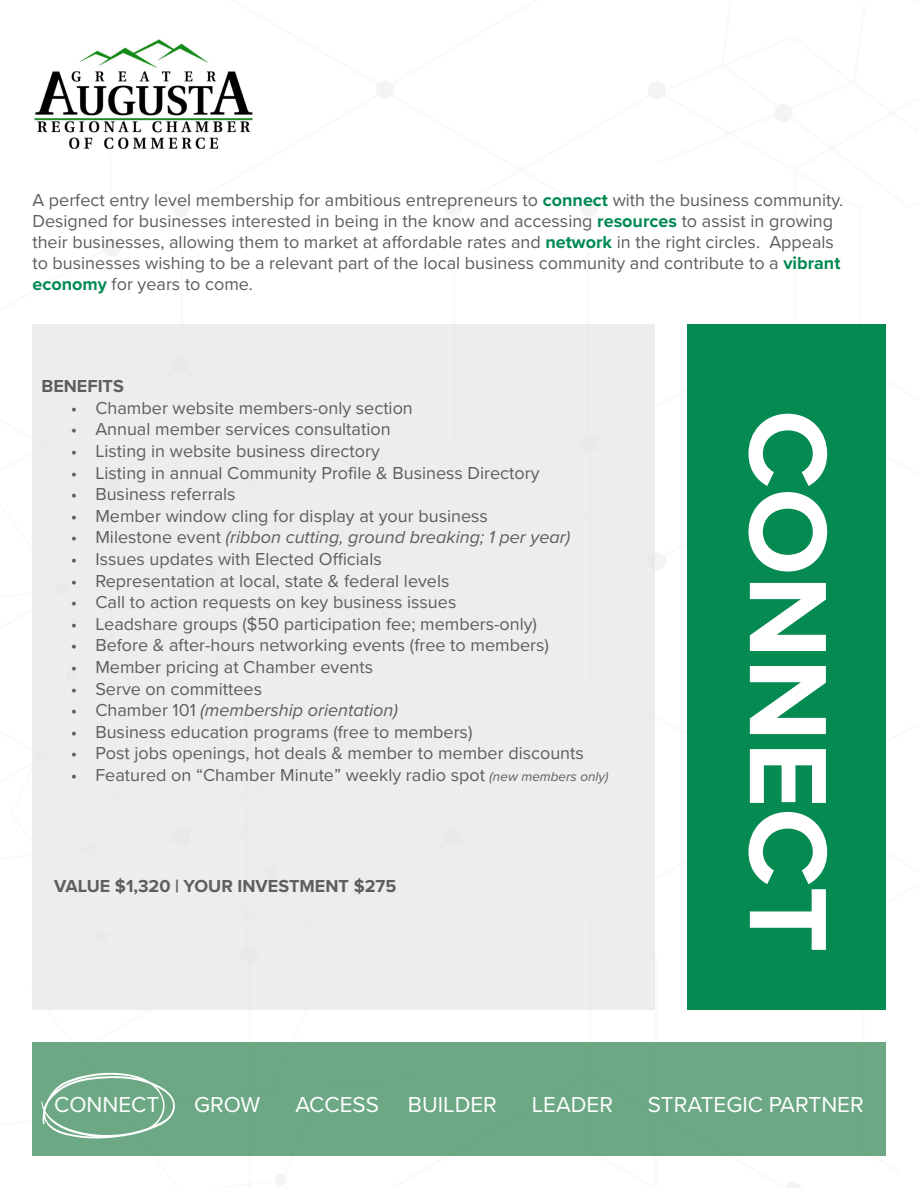
<style>
.page{position:relative;width:918px;height:1188px;background:#fff}
.page>*{position:absolute;margin:0;border:0;box-sizing:border-box;transform-origin:0 0}
.t1{font:700 114px "Proxima Nova";color:#fff}
.t2{font:22.5px "Proxima Nova";color:#fff}
.t3{font:18px/21px "Proxima Nova";color:#5e5e5f}
.t4{font:italic 18px "Proxima Nova";color:#5e5e5f}
.t5{font:18px "Proxima Nova";color:#5e5e60}
.t6{font:700 18px "Proxima Nova";color:#5e5e5f}
.s1{font-weight:700;color:#008a52}
.s2{font-style:normal}
.s3{font-style:italic;font-size:13.5px}
</style>
<div class="page">
<svg style="left:580px;top:199px;width:18px;height:17px"></svg>
<svg style="left:376px;top:81px;width:18px;height:17px"></svg>
<svg style="left:445px;top:199px;width:17px;height:17px"></svg>
<svg style="left:655px;top:553px;width:11px;height:17px"></svg>
<svg style="left:785px;top:1182px;width:16px;height:6px"></svg>
<svg style="left:172px;top:199px;width:17px;height:17px"></svg>
<svg style="left:103px;top:239px;width:17px;height:17px"></svg>
<svg style="left:648px;top:81px;width:144px;height:41px"></svg>
<div style="left:32px;top:324px;width:623px;height:686px;background:#ecedee"></div>
<div style="left:688px;top:324px;width:198px;height:686px;background:#058a52"></div>
<img style="left:34px;top:39px;width:219px;height:110px">
<div style="left:32px;top:1042px;width:854px;height:114px;background:#6ba883"></div>
<svg style="left:41px;top:1072px;width:245px;height:113px"></svg>
<p class="t3" style="left:32px;top:189px;width:812px">A perfect entry level membership for ambitious entrepreneurs to <span class="s1">connect</span> with the business community.<br>Designed for businesses interested in being in the know and accessing <span class="s1">resources</span> to assist in growing their businesses, allowing them to market at affordable rates and <span class="s1">network</span> in the right circles. Appeals</p>
<p class="t3" style="left:32px;top:252px;width:810px">to businesses wishing to be a relevant part of the local business community and contribute to a <span class="s1">vibrant economy</span> for years to come.</p>
<p class="t6" style="left:41px;top:373px;width:84px">BENEFITS</p>
<p class="t3" style="left:71px;top:397px;width:343px">• Chamber website members-only section</p>
<p class="t3" style="left:71px;top:418px;width:321px">• Annual member services consultation</p>
<p class="t3" style="left:71px;top:440px;width:310px">• Listing in website business directory</p>
<p class="t3" style="left:71px;top:461px;width:470px">• Listing in annual Community Profile &amp; Business Directory</p>
<p class="t3" style="left:71px;top:483px;width:166px">• Business referrals</p>
<p class="t3" style="left:71px;top:505px;width:418px">• Member window cling for display at your business</p>
<p class="t4" style="left:71px;top:524px;width:501px"><span class="s2">• Milestone event</span> (ribbon cutting, ground breaking; 1 per year)</p>
<p class="t3" style="left:71px;top:548px;width:312px">• Issues updates with Elected Officials</p>
<p class="t3" style="left:71px;top:569px;width:380px">• Representation at local, state &amp; federal levels</p>
<p class="t3" style="left:71px;top:591px;width:387px">• Call to action requests on key business issues</p>
<p class="t3" style="left:71px;top:613px;width:468px">• Leadshare groups ($50 participation fee; members-only)</p>
<p class="t3" style="left:71px;top:634px;width:480px">• Before &amp; after-hours networking events (free to members)</p>
<p class="t3" style="left:71px;top:656px;width:304px">• Member pricing at Chamber events</p>
<p class="t3" style="left:71px;top:677px;width:193px">• Serve on committees</p>
<p class="t4" style="left:71px;top:697px;width:328px"><span class="s2">• Chamber 101</span> (membership orientation)</p>
<p class="t5" style="left:71px;top:718px;width:403px">• Business education programs (free to members)</p>
<p class="t3" style="left:71px;top:742px;width:514px">• Post jobs openings, hot deals &amp; member to member discounts</p>
<p class="t3" style="left:71px;top:764px;width:539px">• Featured on “Chamber Minute” weekly radio spot <span class="s3">(new members only)</span></p>
<p class="t6" style="left:54px;top:872px;width:344px">VALUE $1,320 | YOUR INVESTMENT $275</p>
<p class="t1" style="left:873px;top:410px;width:544px;rotate:90deg">CONNECT</p>
<p class="t2" style="left:54px;top:1088px;width:107px">CONNECT</p>
<p class="t2" style="left:194px;top:1088px;width:68px">GROW</p>
<p class="t2" style="left:295px;top:1088px;width:85px">ACCESS</p>
<p class="t2" style="left:408px;top:1088px;width:90px">BUILDER</p>
<p class="t2" style="left:532px;top:1088px;width:83px">LEADER</p>
<p class="t2" style="left:648px;top:1088px;width:217px">STRATEGIC PARTNER</p>
</div>
